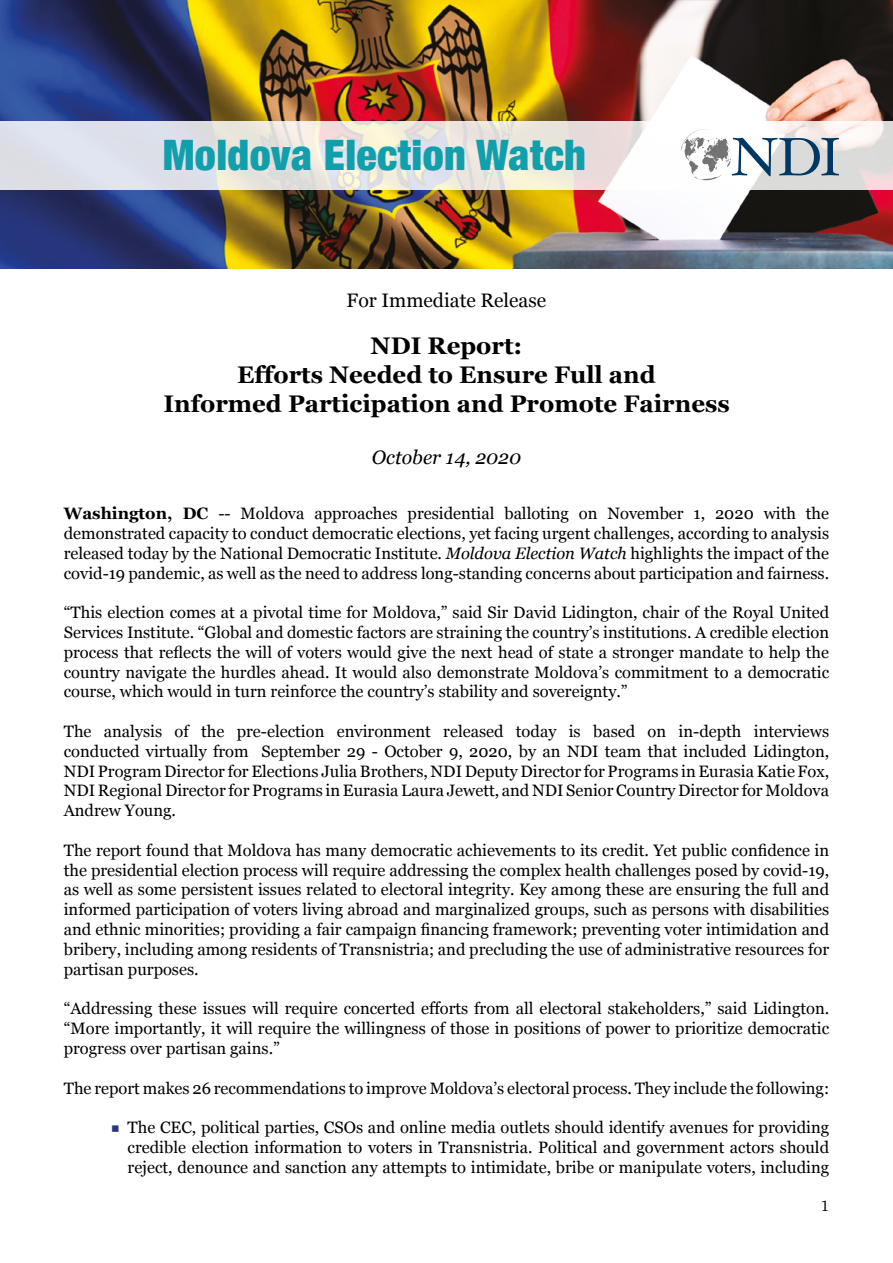
<style>
.page{position:relative;width:893px;height:1263px;background:#fff}
.page>*{position:absolute;margin:0;border:0;box-sizing:border-box;transform-origin:0 0}
.t1{font:900 condensed 42px "Helvetica Neue";letter-spacing:.01em;color:#129fac}
.t2{font:700 24px/28.8px "Georgia";color:#000;text-align:center}
.t3{font:19.5px "Georgia";color:#000}
.t4{font:italic 19.5px "Georgia";color:#000}
.t5{font:16.5px/19.8px "Georgia";color:#000;text-align:justify}
.t6{font:15px "Charter";color:#000}
.s1{font-weight:700}
.s2{font-style:italic}
.s3{font-family:"Montserrat";color:#283583}
</style>
<div class="page">
<img style="left:0;top:0;width:893px;height:268px">
<svg style="left:0;top:122px;width:893px;height:68px;background:#e8e5e4"></svg>
<svg style="left:681px;top:129px;width:158px;height:51px"></svg>
<h1 class="t1" style="left:163px;top:121px;width:425px">Moldova Election Watch</h1>
<p class="t3" style="left:347px;top:286px;width:201px">For Immediate Release</p>
<h2 class="t2" style="left:163px;top:330px;width:568px">NDI Report:<br>Efforts Needed to Ensure Full and<br>Informed Participation and Promote Fairness</h2>
<p class="t4" style="left:372px;top:443px;width:151px">October 14, 2020</p>
<p class="t5" style="left:64px;top:503px;width:767px"><span class="s1">Washington, DC</span> -- Moldova approaches presidential balloting on November 1, 2020 with the demonstrated capacity to conduct democratic elections, yet facing urgent challenges, according to analysis released today by the National Democratic Institute. <span class="s2">Moldova Election Watch</span> highlights the impact of the covid-19 pandemic, as well as the need to address long-standing concerns about participation and fairness.</p>
<p class="t5" style="left:64px;top:602px;width:767px">“This election comes at a pivotal time for Moldova,” said Sir David Lidington, chair of the Royal United Services Institute. “Global and domestic factors are straining the country’s institutions. A credible election process that reflects the will of voters would give the next head of state a stronger mandate to help the country navigate the hurdles ahead. It would also demonstrate Moldova’s commitment to a democratic course, which would in turn reinforce the country’s stability and sovereignty.”</p>
<p class="t5" style="left:64px;top:721px;width:767px">The analysis of the pre-election environment released today is based on in-depth interviews conducted virtually from September 29 - October 9, 2020, by an NDI team that included Lidington, NDI Program Director for Elections Julia Brothers, NDI Deputy Director for Programs in Eurasia Katie Fox, NDI Regional Director for Programs in Eurasia Laura Jewett, and NDI Senior Country Director for Moldova Andrew Young.</p>
<p class="t5" style="left:64px;top:840px;width:767px">The report found that Moldova has many democratic achievements to its credit. Yet public confidence in the presidential election process will require addressing the complex health challenges posed by covid-19, as well as some persistent issues related to electoral integrity. Key among these are ensuring the full and informed participation of voters living abroad and marginalized groups, such as persons with disabilities and ethnic minorities; providing a fair campaign financing framework; preventing voter intimidation and bribery, including among residents of Transnistria; and precluding the use of administrative resources for partisan purposes.</p>
<p class="t5" style="left:64px;top:998px;width:767px">“Addressing these issues will require concerted efforts from all electoral stakeholders,” said Lidington. “More importantly, it will require the willingness of those in positions of power to prioritize democratic progress over partisan gains.”</p>
<p class="t5" style="left:64px;top:1077px;width:767px">The report makes 26 recommendations to improve Moldova’s electoral process. They include the following:</p>
<p class="t5" style="left:128px;top:1117px;width:703px;text-indent:-17px"><span class="s3">■</span> The CEC, political parties, CSOs and online media outlets should identify avenues for providing credible election information to voters in Transnistria. Political and government actors should reject, denounce and sanction any attempts to intimidate, bribe or manipulate voters, including</p>
<p class="t6" style="left:821px;top:1193px;width:10px">1</p>
</div>
